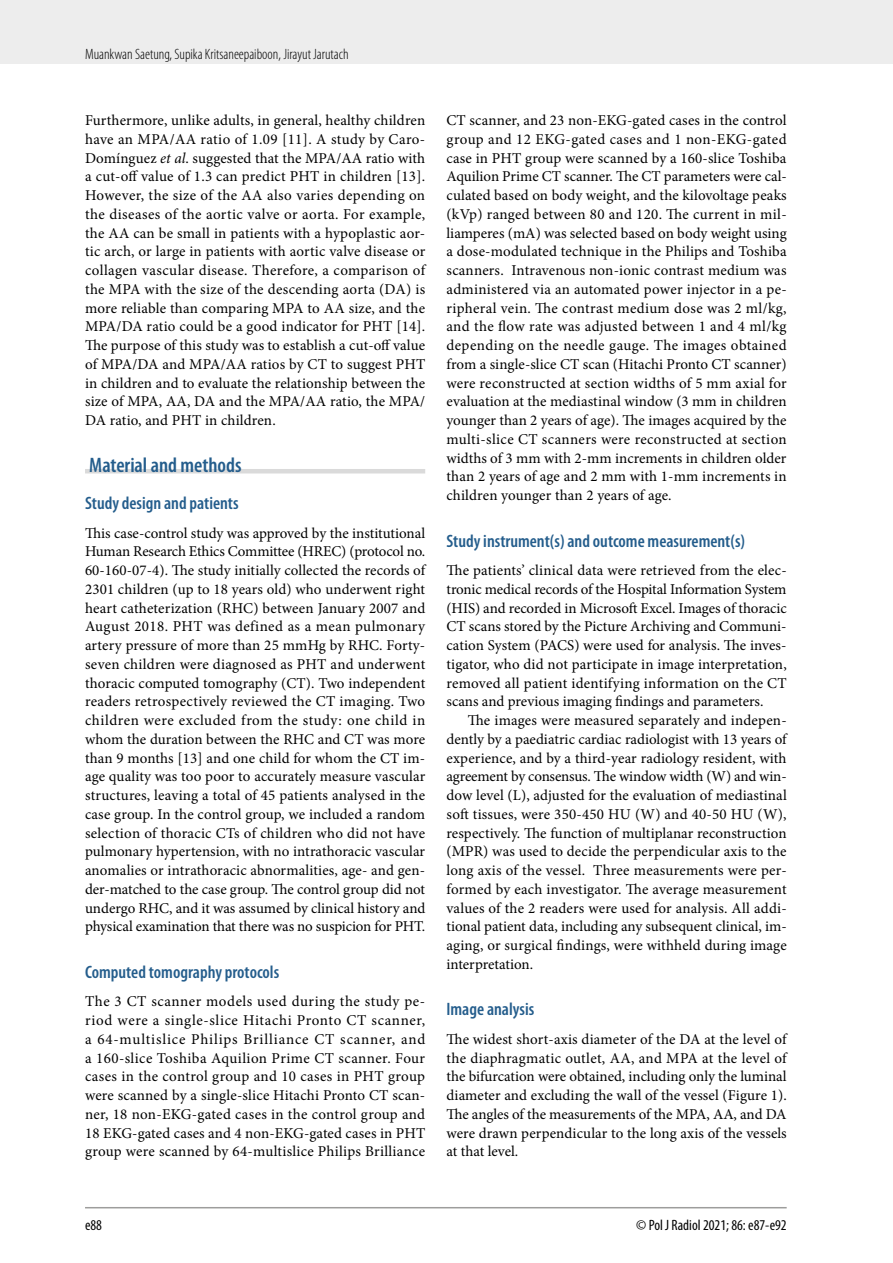
<style>
.page{position:relative;width:893px;height:1263px;background:#fff}
.page>*{position:absolute;margin:0;border:0;box-sizing:border-box;transform-origin:0 0}
.t1{font:600 condensed 21px "Myriad Pro";color:#245d8c}
.t2{font:600 condensed 18px "Myriad Pro";color:#245d8c}
.t3{font:15px/18.8px "Minion Pro";letter-spacing:.005em;color:#000;text-align:justify}
.t4{font:300 condensed 15px "Myriad Pro";color:#000}
.t5{font:condensed 15px "Myriad Pro";color:#000}
.s1{font-style:italic}
</style>
<div class="page">
<div style="left:0;top:0;width:893px;height:64px;background:#ededed"></div>
<hr style="left:85px;top:1207px;width:702px;height:1px;background:#9d9d9c">
<hr style="left:85px;top:469px;width:340px;height:4px;background:#dadada">
<p class="t4" style="left:85px;top:45px;width:265px">Muankwan Saetung, Supika Kritsaneepaiboon, Jirayut Jarutach</p>
<p class="t3" style="left:85px;top:111px;width:342px">Furthermore, unlike adults, in general, healthy children have an MPA/AA ratio of 1.09 [11]. A study by Caro-Domínguez <span class="s1">et al</span>. suggested that the MPA/AA ratio with a cut-off value of 1.3 can predict PHT in children [13].<br>However, the size of the AA also varies depending on the diseases of the aortic valve or aorta. For example, the AA can be small in patients with a hypoplastic aor&shy;tic arch, or large in patients with aortic valve disease or collagen vascular disease. Therefore, a comparison of the MPA with the size of the descending aorta (DA) is more reliable than comparing MPA to AA size, and the MPA/DA ratio could be a good indicator for PHT [14].<br>The purpose of this study was to establish a cut-off value of MPA/DA and MPA/AA ratios by CT to suggest PHT in children and to evaluate the relationship between the size of MPA, AA, DA and the MPA/AA ratio, the MPA/ DA ratio, and PHT in children.</p>
<h1 class="t1" style="left:89px;top:452px;width:154px">Material and methods</h1>
<p class="t2" style="left:85px;top:492px;width:155px">Study design and patients</p>
<p class="t3" style="left:85px;top:523px;width:342px">This case-control study was approved by the institutional Human Research Ethics Committee (HREC) (protocol no.<br>60-160-07-4). The study initially collected the records of 2301 children (up to 18 years old) who underwent right heart catheterization (RHC) between January 2007 and August 2018. PHT was defined as a mean pulmonary artery pressure of more than 25 mmHg by RHC. Forty&shy;seven children were diagnosed as PHT and underwent thoracic computed tomography (CT). Two independent readers retrospectively reviewed the CT imaging. Two children were excluded from the study: one child in whom the duration between the RHC and CT was more than 9 months [13] and one child for whom the CT im&shy;age quality was too poor to accurately measure vascular structures, leaving a total of 45 patients analysed in the case group. In the control group, we included a random selection of thoracic CTs of children who did not have pulmonary hypertension, with no intrathoracic vascular anomalies or intrathoracic abnormalities, age- and gen&shy;der-matched to the case group. The control group did not undergo RHC, and it was assumed by clinical history and physical examination that there was no suspicion for PHT.</p>
<p class="t2" style="left:85px;top:961px;width:196px">Computed tomography protocols</p>
<p class="t3" style="left:85px;top:992px;width:342px">The 3 CT scanner models used during the study pe&shy;riod were a single-slice Hitachi Pronto CT scanner, a 64-multislice Philips Brilliance CT scanner, and a 160-slice Toshiba Aquilion Prime CT scanner. Four cases in the control group and 10 cases in PHT group were scanned by a single-slice Hitachi Pronto CT scan&shy;ner, 18 non-EKG-gated cases in the control group and 18 EKG-gated cases and 4 non-EKG-gated cases in PHT group were scanned by 64-multislice Philips Brilliance</p>
<p class="t3" style="left:446px;top:111px;width:342px">CT scanner, and 23 non-EKG-gated cases in the control group and 12 EKG-gated cases and 1 non-EKG-gated case in PHT group were scanned by a 160-slice Toshiba Aquilion Prime CT scanner. The CT parameters were cal&shy;culated based on body weight, and the kilovoltage peaks (kVp) ranged between 80 and 120. The current in mil&shy;liamperes (mA) was selected based on body weight using a dose-modulated technique in the Philips and Toshiba scanners. Intravenous non-ionic contrast medium was administered via an automated power injector in a pe&shy;ripheral vein. The contrast medium dose was 2 ml/kg, and the flow rate was adjusted between 1 and 4 ml/kg depending on the needle gauge. The images obtained from a single-slice CT scan (Hitachi Pronto CT scanner) were reconstructed at section widths of 5 mm axial for evaluation at the mediastinal window (3 mm in children younger than 2 years of age). The images acquired by the multi-slice CT scanners were reconstructed at section widths of 3 mm with 2-mm increments in children older than 2 years of age and 2 mm with 1-mm increments in children younger than 2 years of age.</p>
<p class="t2" style="left:446px;top:529px;width:300px">Study instrument(s) and outcome measurement(s)</p>
<p class="t3" style="left:446px;top:561px;width:342px">The patients’ clinical data were retrieved from the elec&shy;tronic medical records of the Hospital Information System (HIS) and recorded in Microsoft Excel. Images of thoracic CT scans stored by the Picture Archiving and Communi&shy;cation System (PACS) were used for analysis. The inves&shy;tigator, who did not participate in image interpretation, removed all patient identifying information on the CT scans and previous imaging findings and parameters.</p>
<p class="t3" style="left:446px;top:711px;width:342px;text-indent:21px">The images were measured separately and indepen&shy;dently by a paediatric cardiac radiologist with 13 years of experience, and by a third-year radiology resident, with agreement by consensus. The window width (W) and win&shy;dow level (L), adjusted for the evaluation of mediastinal soft tissues, were 350-450 HU (W) and 40-50 HU (W), respectively. The function of multiplanar reconstruction (MPR) was used to decide the perpendicular axis to the long axis of the vessel. Three measurements were per&shy;formed by each investigator. The average measurement values of the 2 readers were used for analysis. All addi&shy;tional patient data, including any subsequent clinical, im&shy;aging, or surgical findings, were withheld during image interpretation.</p>
<p class="t2" style="left:446px;top:998px;width:89px">Image analysis</p>
<p class="t3" style="left:446px;top:1030px;width:342px">The widest short-axis diameter of the DA at the level of the diaphragmatic outlet, AA, and MPA at the level of the bifurcation were obtained, including only the luminal diameter and excluding the wall of the vessel (Figure 1).<br>The angles of the measurements of the MPA, AA, and DA were drawn perpendicular to the long axis of the vessels at that level.</p>
<p class="t5" style="left:85px;top:1216px;width:18px">e88</p>
<p class="t5" style="left:636px;top:1216px;width:152px">© Pol J Radiol 2021; 86: e87-e92</p>
</div>
